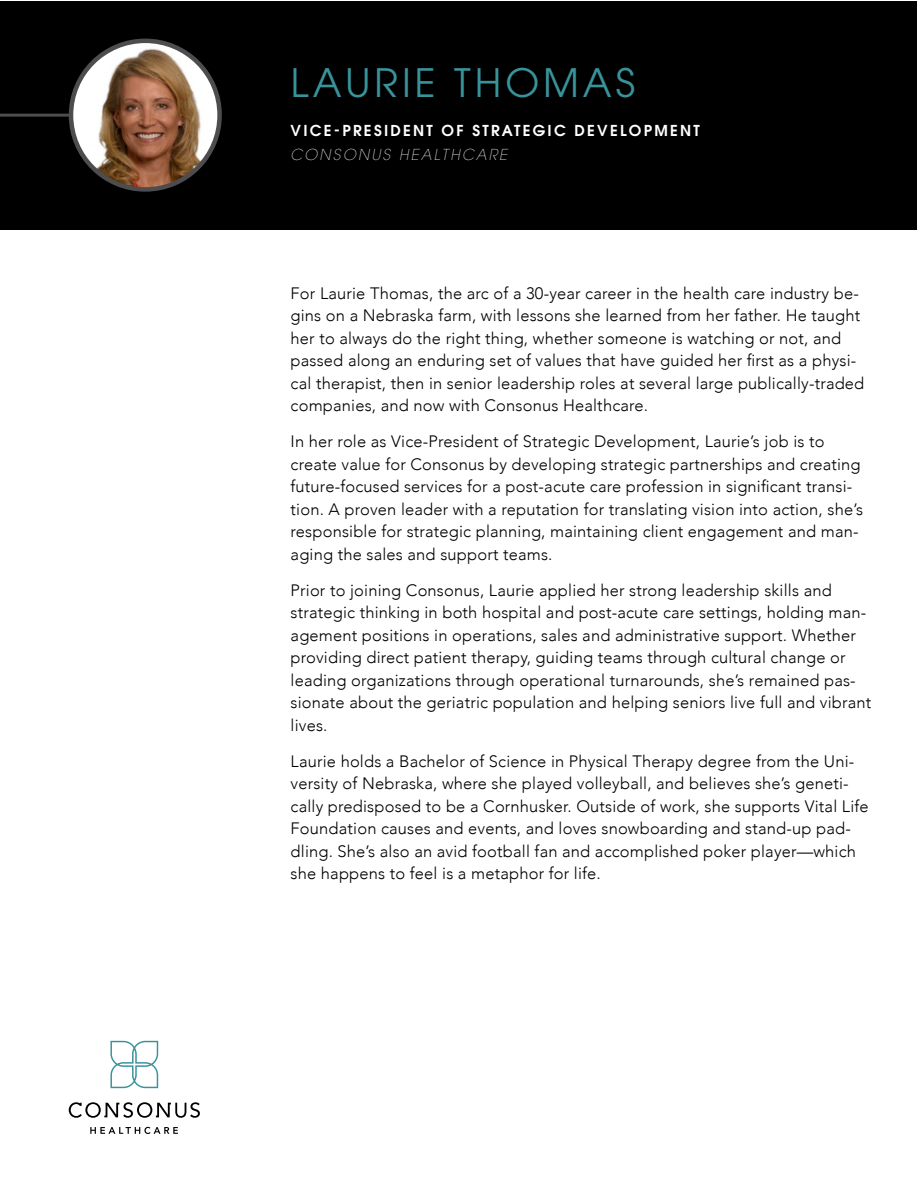
<style>
.page{position:relative;width:918px;height:1188px;background:#fff}
.page>*{position:absolute;margin:0;border:0;box-sizing:border-box;transform-origin:0 0}
.t1{font:39px "ITC Avant Garde Std";letter-spacing:.1em;color:#38939b}
.t2{font:300 16.5px/22.5px "Avenir";letter-spacing:.01em;color:#000}
.t3{font:600 15px "ITC Avant Garde Std";letter-spacing:.15em;color:#fff}
.t4{font:italic 200 15px "ITC Avant Garde Std";letter-spacing:.15em;color:#fff}
</style>
<div class="page">
<svg style="left:110px;top:1041px;width:48px;height:47px"></svg>
<svg style="left:90px;top:1127px;width:88px;height:7px"></svg>
<svg style="left:69px;top:1102px;width:131px;height:16px"></svg>
<div style="left:1px;top:1px;width:916px;height:229px;background:#000"></div>
<hr style="left:0;top:114px;width:133px;height:3px;background:#4d4d4f">
<img style="left:71px;top:41px;width:149px;height:148px;border-radius:74px">
<div style="left:69px;top:39px;width:153px;height:153px;border:4px solid #4d4d4f;border-radius:50%"></div>
<h1 class="t1" style="left:291px;top:59px;width:346px">LAURIE THOMAS</h1>
<p class="t3" style="left:291px;top:120px;width:411px">VICE-PRESIDENT OF STRATEGIC DEVELOPMENT</p>
<p class="t4" style="left:291px;top:146px;width:218px">CONSONUS HEALTHCARE</p>
<p class="t2" style="left:291px;top:282px;width:575px">For Laurie Thomas, the arc of a 30-year career in the health care industry be&shy;gins on a Nebraska farm, with lessons she learned from her father. He taught her to always do the right thing, whether someone is watching or not, and passed along an enduring set of values that have guided her first as a physi&shy;cal therapist, then in senior leadership roles at several large publically-traded companies, and now with Consonus Healthcare.</p>
<p class="t2" style="left:291px;top:430px;width:574px">In her role as Vice-President of Strategic Development, Laurie’s job is to create value for Consonus by developing strategic partnerships and creating future-focused services for a post-acute care profession in significant transi&shy;tion. A proven leader with a reputation for translating vision into action, she’s responsible for strategic planning, maintaining client engagement and man&shy;aging the sales and support teams.</p>
<p class="t2" style="left:291px;top:579px;width:582px">Prior to joining Consonus, Laurie applied her strong leadership skills and strategic thinking in both hospital and post-acute care settings, holding man&shy;agement positions in operations, sales and administrative support. Whether providing direct patient therapy, guiding teams through cultural change or leading organizations through operational turnarounds, she’s remained pas&shy;sionate about the geriatric population and helping seniors live full and vibrant lives.</p>
<p class="t2" style="left:291px;top:750px;width:580px">Laurie holds a Bachelor of Science in Physical Therapy degree from the Uni&shy;versity of Nebraska, where she played volleyball, and believes she’s geneti&shy;cally predisposed to be a Cornhusker. Outside of work, she supports Vital Life Foundation causes and events, and loves snowboarding and stand-up pad&shy;dling. She’s also an avid football fan and accomplished poker player—which she happens to feel is a metaphor for life.</p>
</div>
